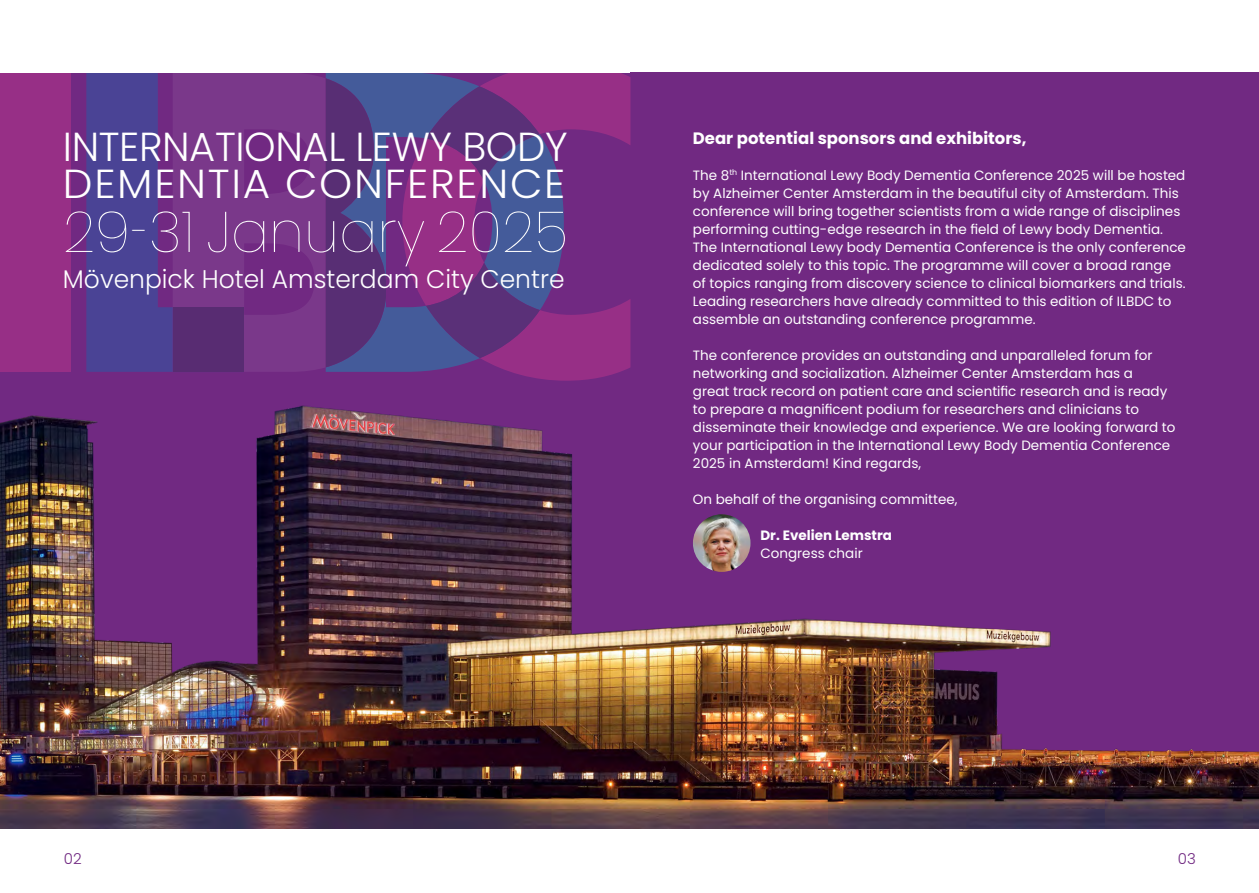
<style>
.page{position:relative;width:1259px;height:893px;background:#fff}
.page>*{position:absolute;margin:0;border:0;box-sizing:border-box;transform-origin:0 0}
.t1{font:100 57px "Poppins";color:#fff}
.t2{font:300 40.5px/37.2px "Poppins";letter-spacing:-.01em;color:#fff}
.t3{font:300 25.5px "Poppins";color:#fff}
.t4{font:700 16.5px "Poppins";color:#fff}
.t5{font:300 15px "Poppins";color:#712982}
.t6{font:13.5px/18px "Poppins";color:#fff}
.t7{font:700 13.5px "Poppins";color:#fff}
</style>
<div class="page">
<div style="left:0;top:72px;width:629px;height:756px;background:#712982"></div>
<div style="left:629px;top:72px;width:630px;height:756px;background:#712982"></div>
<div style="left:0;top:72px;width:70px;height:300px;background:#972f86"></div>
<svg style="left:86px;top:72px;width:87px;height:300px;background:#503f92"></svg>
<svg style="left:326px;top:72px;width:76px;height:300px"></svg>
<svg style="left:173px;top:72px;width:153px;height:300px;fill:#7a388a"></svg>
<div style="left:173px;top:307px;width:71px;height:65px;background:#582c72"></div>
<svg style="left:326px;top:78px;width:61px;height:289px;background:#523b7f"></svg>
<svg style="left:402px;top:72px;width:228px;height:309px"></svg>
<svg style="left:426px;top:86px;width:114px;height:272px;background:#673c87"></svg>
<img style="left:0;top:405px;width:1259px;height:423px">
<img style="left:693px;top:514px;width:57px;height:58px;border-radius:29px">
<h2 class="t2" style="left:63px;top:128px;width:506px">INTERNATIONAL LEWY BODY<br>DEMENTIA CONFERENCE</h2>
<h1 class="t1" style="left:63px;top:199px;width:506px">29-31 January 2025</h1>
<h3 class="t3" style="left:63px;top:264px;width:503px">Mövenpick Hotel Amsterdam City Centre</h3>
<p class="t4" style="left:693px;top:128px;width:335px">Dear potential sponsors and exhibitors,</p>
<p class="t6" style="left:693px;top:166px;width:494px">The 8<sup>th</sup> International Lewy Body Dementia Conference 2025 will be hosted by Alzheimer Center Amsterdam in the beautiful city of Amsterdam. This conference will bring together scientists from a wide range of disciplines performing cutting-edge research in the field of Lewy body Dementia.<br>The International Lewy body Dementia Conference is the only conference dedicated solely to this topic. The programme will cover a broad range of topics ranging from discovery science to clinical biomarkers and trials.<br>Leading researchers have already committed to this edition of ILBDC to assemble an outstanding conference programme.</p>
<p class="t6" style="left:693px;top:346px;width:484px">The conference provides an outstanding and unparalleled forum for networking and socialization. Alzheimer Center Amsterdam has a<br>great track record on patient care and scientific research and is ready to prepare a magnificent podium for researchers and clinicians to disseminate their knowledge and experience. We are looking forward to your participation in the International Lewy Body Dementia Conference 2025 in Amsterdam! Kind regards,</p>
<p class="t6" style="left:693px;top:490px;width:266px">On behalf of the organising committee,</p>
<p class="t7" style="left:760px;top:527px;width:133px">Dr. Evelien Lemstra</p>
<p class="t6" style="left:760px;top:544px;width:104px">Congress chair</p>
<p class="t5" style="left:64px;top:850px;width:19px">02</p>
<p class="t5" style="left:1178px;top:850px;width:20px">03</p>
</div>
